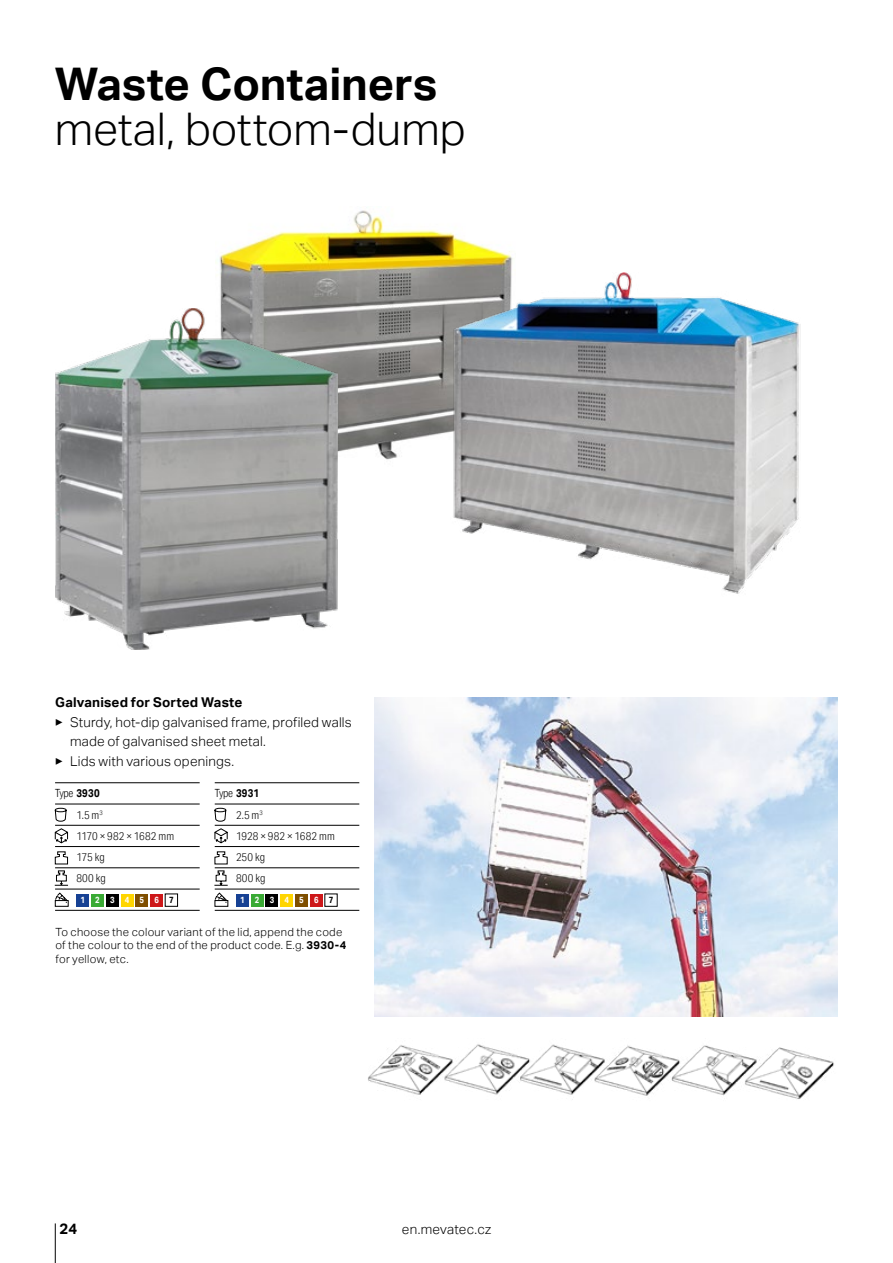
<style>
.page{position:relative;width:893px;height:1263px;background:#fff}
.page>*{position:absolute;margin:0;border:0;box-sizing:border-box;transform-origin:0 0}
.t1{font:300 45px "Aktiv Grotesk";color:#000}
.t2{font:700 45px "Aktiv Grotesk";color:#000}
.t3{font:700 15px "Aktiv Grotesk";color:#000}
.t4{font:300 13.5px "Aktiv Grotesk";letter-spacing:.015em;color:#000}
.t5{font:700 13.5px "Aktiv Grotesk";letter-spacing:.01em;color:#000}
.t6{font:300 11.25px/13.5px "Aktiv Grotesk";letter-spacing:.025em;color:#000}
.t7{font:300 11.25px/21.3px "Aktiv Grotesk Cd";letter-spacing:.005em;color:#000}
.t8{font:700 9px "Aktiv Grotesk Cd";letter-spacing:1.14em;color:#fff}
.s1{font-weight:700}
.s2{color:#000}
</style>
<div class="page">
<hr style="left:55px;top:1223px;width:1px;height:40px;background:#000">
<img style="left:215px;top:210px;width:298px;height:250px">
<img style="left:374px;top:697px;width:464px;height:319px">
<img style="left:368px;top:1044px;width:466px;height:56px">
<hr style="left:55px;top:782px;width:145px;height:1px;background:#000">
<hr style="left:55px;top:910px;width:145px;height:1px;background:#000">
<svg style="left:55px;top:783px;width:145px;height:127px"></svg>
<div style="left:76px;top:894px;width:13px;height:12px;background:#164194"></div>
<div style="left:91px;top:894px;width:13px;height:12px;background:#3aaa35"></div>
<div style="left:106px;top:894px;width:13px;height:12px;background:#000"></div>
<div style="left:121px;top:894px;width:12px;height:12px;background:#ffd500"></div>
<div style="left:135px;top:894px;width:13px;height:12px;background:#7f4f00"></div>
<div style="left:150px;top:894px;width:13px;height:12px;background:#cd1719"></div>
<div style="left:165px;top:894px;width:13px;height:12px;border:1px solid #000"></div>
<hr style="left:215px;top:782px;width:144px;height:1px;background:#000">
<hr style="left:215px;top:910px;width:144px;height:1px;background:#000">
<svg style="left:214px;top:783px;width:145px;height:127px"></svg>
<div style="left:236px;top:894px;width:13px;height:12px;background:#164194"></div>
<div style="left:251px;top:894px;width:13px;height:12px;background:#3aaa35"></div>
<div style="left:266px;top:894px;width:12px;height:12px;background:#000"></div>
<div style="left:280px;top:894px;width:13px;height:12px;background:#ffd500"></div>
<div style="left:295px;top:894px;width:13px;height:12px;background:#7f4f00"></div>
<div style="left:310px;top:894px;width:13px;height:12px;background:#cd1719"></div>
<img style="left:387px;top:273px;width:414px;height:321px">
<img style="left:55px;top:308px;width:283px;height:342px">
<h1 class="t2" style="left:55px;top:58px;width:384px">Waste Containers</h1>
<h1 class="t1" style="left:55px;top:103px;width:413px">metal, bottom-dump</h1>
<p class="t5" style="left:55px;top:694px;width:189px">Galvanised for Sorted Waste</p>
<p class="t4" style="left:55px;top:714px;width:298px">▶ Sturdy, hot-dip galvanised frame, profiled walls</p>
<p class="t4" style="left:70px;top:733px;width:197px">made of galvanised sheet metal.</p>
<p class="t4" style="left:55px;top:753px;width:180px">▶ Lids with various openings.</p>
<p class="t7" style="left:76px;top:783px;width:99px;text-indent:-21px">Type <span class="s1">3930<br></span>1.5 m<sup>3<br></sup>1170 × 982 × 1682 mm<br>175 kg<br>800 kg</p>
<p class="t8" style="left:80px;top:894px;width:95px">123456<span class="s2">7</span></p>
<p class="t7" style="left:236px;top:783px;width:100px;text-indent:-21px">Type <span class="s1">3931<br></span>2.5 m<sup>3<br></sup>1928 × 982 × 1682 mm<br>250 kg<br>800 kg</p>
<p class="t8" style="left:240px;top:894px;width:95px">123456<span class="s2">7</span></p>
<p class="t6" style="left:55px;top:925px;width:292px">To choose the colour variant of the lid, append the code of the colour to the end of the product code. E.g. <span class="s1">3930-4 </span>for yellow, etc.</p>
<p class="t3" style="left:60px;top:1220px;width:19px">24</p>
<p class="t4" style="left:402px;top:1221px;width:91px">en.mevatec.cz</p>
</div>
